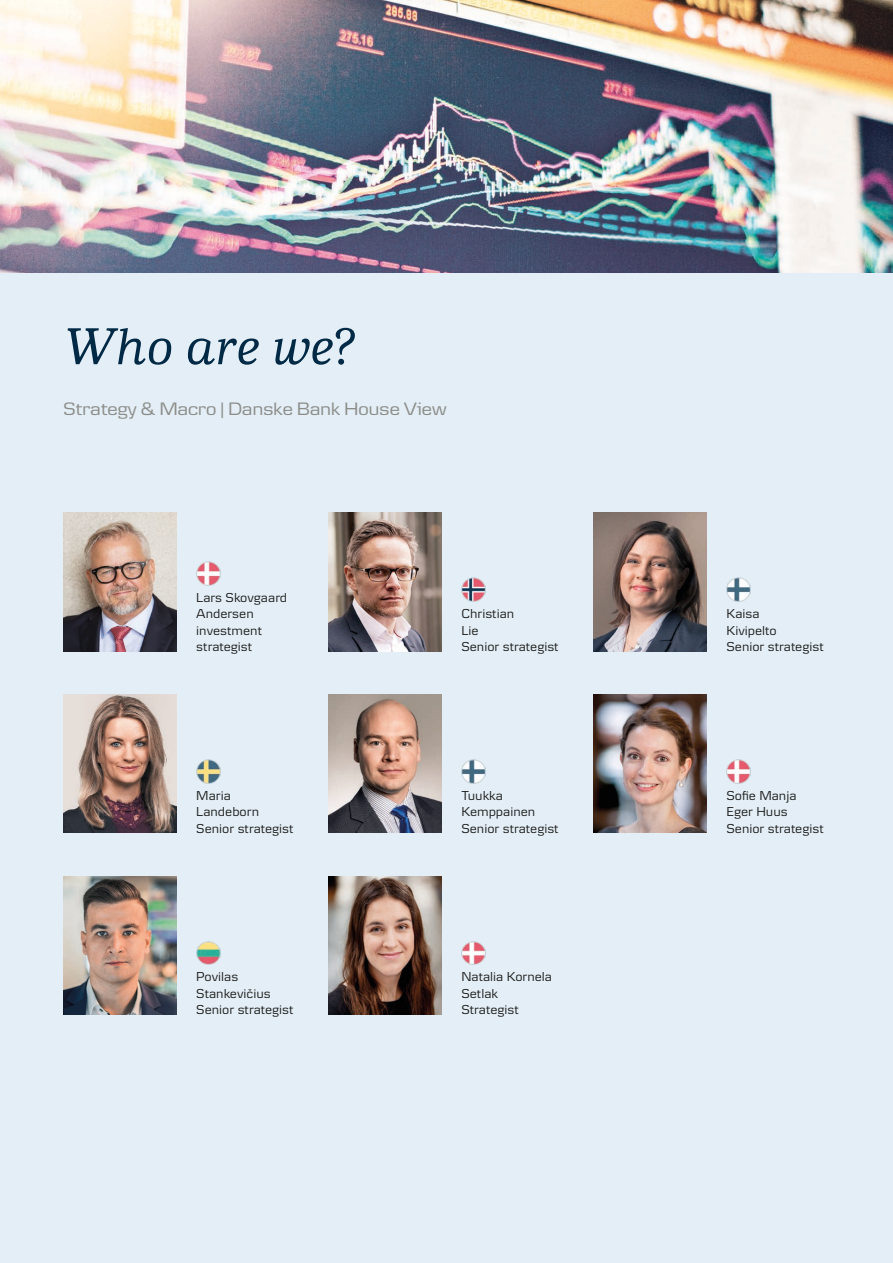
<style>
.page{position:relative;width:893px;height:1263px;background:#fff}
.page>*{position:absolute;margin:0;border:0;box-sizing:border-box;transform-origin:0 0}
.t1{font:italic 500 54px "Danske Human";letter-spacing:-.005em;color:#002945}
.t2{font:18.75px "Danske Headline";letter-spacing:.01em;color:#8c8d89}
.t3{font:13.5px/16.5px "Danske Textv 2";color:#1d1d1b}
</style>
<div class="page">
<div style="left:0;top:217px;width:893px;height:1046px;background:#e3eef6"></div>
<img style="left:0;top:0;width:893px;height:272px">
<img style="left:196px;top:759px;width:24px;height:24px">
<img style="left:196px;top:941px;width:24px;height:24px">
<img style="left:461px;top:578px;width:24px;height:24px">
<img style="left:726px;top:578px;width:24px;height:24px">
<img style="left:461px;top:759px;width:24px;height:24px">
<img style="left:196px;top:561px;width:24px;height:24px">
<img style="left:726px;top:759px;width:24px;height:24px">
<img style="left:594px;top:513px;width:113px;height:138px">
<img style="left:329px;top:513px;width:112px;height:138px">
<img style="left:594px;top:694px;width:113px;height:139px">
<img style="left:329px;top:694px;width:112px;height:139px">
<img style="left:64px;top:876px;width:112px;height:138px">
<img style="left:64px;top:513px;width:112px;height:138px">
<img style="left:461px;top:941px;width:24px;height:24px">
<img style="left:329px;top:876px;width:112px;height:138px">
<img style="left:64px;top:694px;width:112px;height:139px">
<h1 class="t1" style="left:62px;top:316px;width:293px">Who are we?</h1>
<h2 class="t2" style="left:64px;top:398px;width:385px">Strategy &amp; Macro | Danske Bank House View</h2>
<p class="t3" style="left:196px;top:589px;width:92px">Lars Skovgaard<br>Andersen investment strategist</p>
<p class="t3" style="left:461px;top:605px;width:99px">Christian<br>Lie<br>Senior strategist</p>
<p class="t3" style="left:726px;top:605px;width:99px">Kaisa<br>Kivipelto<br>Senior strategist</p>
<p class="t3" style="left:196px;top:787px;width:99px">Maria<br>Landeborn<br>Senior strategist</p>
<p class="t3" style="left:726px;top:787px;width:99px">Sofie Manja<br>Eger Huus<br>Senior strategist</p>
<p class="t3" style="left:461px;top:787px;width:99px">Tuukka<br>Kemppainen<br>Senior strategist</p>
<p class="t3" style="left:196px;top:968px;width:99px">Povilas<br>Stankevičius<br>Senior strategist</p>
<p class="t3" style="left:461px;top:968px;width:92px">Natalia Kornela<br>Setlak<br>Strategist</p>
</div>
